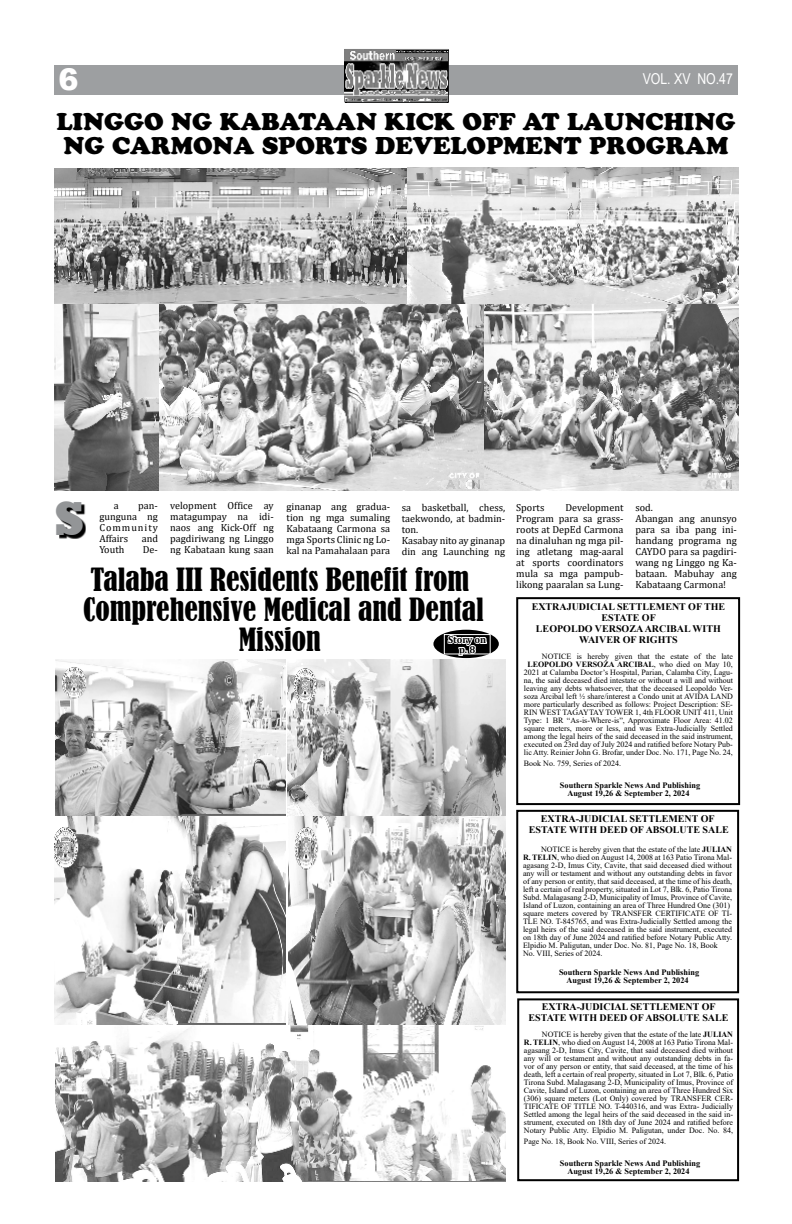
<style>
.page{position:relative;width:792px;height:1224px;background:#fff}
.page>*{position:absolute;margin:0;border:0;box-sizing:border-box;transform-origin:0 0}
.t1{font:800 49px "Rockwell";color:#939597}
.t2{font:condensed 30px/30px "Bernard";color:#000;text-align:center}
.t3{font:900 30px "Arial";color:#fff}
.t4{font:24px/24px "Cooper Black Std";color:#000}
.t5{font:15px "Arial Narrow";color:#fff}
.t6{font:10.2px/11px "Cambria";color:#000;text-align:justify}
.t7{font:700 10px/11px "Times New Roman";color:#000;text-align:center}
.t8{font:700 10px/10px "Cambria";color:#000;text-align:center}
.t9{font:700 8.3px/8.5px "Times New Roman";color:#000;text-align:center}
.t10{font:8px/8px "Times New Roman";color:#000;text-align:justify}
.s1{font-weight:700}
</style>
<div class="page">
<div style="left:54px;top:65px;width:684px;height:29px;background:#9d9fa1"></div>
<svg style="left:345px;top:49px;width:104px;height:54px"></svg>
<img style="left:345px;top:50px;width:102px;height:52px">
<div style="left:517px;top:998px;width:222px;height:183px;border:2px solid #000"></div>
<div style="left:516px;top:597px;width:224px;height:208px;border:2px solid #000"></div>
<div style="left:516px;top:810px;width:223px;height:183px;border:2px solid #000"></div>
<img style="left:54px;top:168px;width:684px;height:136px">
<img style="left:54px;top:304px;width:431px;height:186px">
<img style="left:485px;top:304px;width:253px;height:186px">
<svg style="left:59px;top:504px;width:27px;height:34px"></svg>
<img style="left:56px;top:660px;width:449px;height:157px">
<img style="left:54px;top:817px;width:232px;height:208px">
<img style="left:288px;top:817px;width:217px;height:208px">
<img style="left:56px;top:1025px;width:449px;height:156px">
<div style="left:433px;top:630px;width:66px;height:28px;background:#000;border-radius:50%"></div>
<svg style="left:446px;top:636px;width:42px;height:21px"></svg>
<div style="left:444px;top:634px;width:47px;height:20px;border:1px solid #fff"></div>
<h2 class="t3" style="left:59px;top:62px;width:22px">6</h2>
<h3 class="t5" style="left:643px;top:70px;width:92px">VOL. XV NO.47</h3>
<h3 class="t4" style="left:57px;top:112px;width:680px">LINGGO NG KABATAAN KICK OFF AT LAUNCHING<br>NG CARMONA SPORTS DEVELOPMENT PROGRAM</h3>
<h1 class="t1" style="left:54px;top:489px;width:32px">S</h1>
<p class="t6" style="left:170px;top:500px;width:105px">velopment Office ay matagumpay na idi&shy;naos ang Kick-Off ng pagdiriwang ng Linggo ng Kabataan kung saan</p>
<p class="t6" style="left:287px;top:501px;width:105px">ginanap ang gradua&shy;tion ng mga sumaling Kabataang Carmona sa mga Sports Clinic ng Lo&shy;kal na Pamahalaan para</p>
<p class="t6" style="left:402px;top:502px;width:105px;text-align:left">sa basketball, chess, taekwondo, at badmin&shy;ton.<br>Kasabay nito ay ginanap din ang Launching ng</p>
<p class="t6" style="left:516px;top:502px;width:30px">Sports</p>
<p class="t6" style="left:516px;top:502px;width:109px;text-indent:49px">Development Program para sa grass&shy;roots at DepEd Carmona na dinaluhan ng mga pil&shy;ing atletang mag-aaral at sports coordinators mula sa mga pampub&shy;likong paaralan sa Lung-</p>
<p class="t6" style="left:635px;top:502px;width:103px;text-align:left">sod.<br>Abangan ang anunsyo para sa iba pang ini&shy;handang programa ng<br>CAYDO para sa pagdiri&shy;wang ng Linggo ng Ka&shy;bataan. Mabuhay ang</p>
<p class="t6" style="left:99px;top:500px;width:60px;text-indent:39px">pan&shy;gunguna ng Community Affairs</p>
<p class="t6" style="left:114px;top:500px;width:6px">a</p>
<p class="t6" style="left:142px;top:533px;width:18px">and</p>
<p class="t6" style="left:99px;top:544px;width:27px">Youth</p>
<p class="t6" style="left:143px;top:544px;width:17px">De-</p>
<h2 class="t2" style="left:90px;top:566px;width:380px">Talaba III Residents Benefit from</h2>
<p class="t6" style="left:635px;top:579px;width:92px">Kabataang Carmona!</p>
<h2 class="t2" style="left:83px;top:596px;width:402px">Comprehensive Medical and Dental<br>Mission</h2>
<p class="t8" style="left:448px;top:635px;width:40px">Story on p. 8</p>
<p class="t7" style="left:532px;top:602px;width:195px">EXTRAJUDICIAL SETTLEMENT OF THE<br>ESTATE OF<br>LEOPOLDO VERSOZA ARCIBAL WITH<br>WAIVER OF RIGHTS</p>
<p class="t10" style="left:524px;top:653px;width:211px;text-align:right">NOTICE is hereby given that the estate of the late <span class="s1">LEOPOLDO VERSOZA ARCIBAL</span>, who died on May 10, 2021 at Calamba Doctor’s Hospital, Parian, Calamba City, Lagu&shy;na, the said deceased died intestate or without a will and without leaving any debts whatsoever, that the deceased Leopoldo Ver&shy;soza Arcibal left ½ share/interest a Condo unit at AVIDA LAND more particularly described as follows: Project Description: SE-RIN WEST TAGAYTAY TOWER 1, 4th FLOOR UNIT 411, Unit Type: 1 BR “As-is-Where-is”, Approximate Floor Area: 41.02 square meters, more or less, and was Extra-Judicially Settled among the legal heirs of the said deceased in the said instrument, executed on 23rd day of July 2024 and ratified before Notary Pub&shy;lic Atty. Reinier John G. Brofar, under Doc. No. 171, Page No. 24,</p>
<p class="t10" style="left:524px;top:760px;width:99px">Book No. 759, Series of 2024.</p>
<p class="t9" style="left:560px;top:782px;width:142px">Southern Sparkle News And Publishing<br>August 19,26 &amp; September 2, 2024</p>
<p class="t7" style="left:529px;top:814px;width:201px">EXTRA-JUDICIAL SETTLEMENT OF<br>ESTATE WITH DEED OF ABSOLUTE SALE</p>
<p class="t10" style="left:523px;top:846px;width:211px;text-align:left;text-indent:18px">NOTICE is hereby given that the estate of the late <span class="s1">JULIAN R. TELIN</span>, who died on August 14, 2008 at 163 Patio Tirona Mal&shy;agasang 2-D, Imus City, Cavite, that said deceased died without any will or testament and without any outstanding debts in favor of any person or entity, that said deceased, at the time of his death, left a certain of real property, situated in Lot 7, Blk. 6, Patio Tirona Subd. Malagasang 2-D, Municipality of Imus, Province of Cavite, Island of Luzon, containing an area of Three Hundred One (301) square meters covered by TRANSFER CERTIFICATE OF TI-TLE NO. T-845765, and was Extra-Judicially Settled among the legal heirs of the said deceased in the said instrument, executed on 18th day of June 2024 and ratified before Notary Public Atty.<br>Elpidio M. Paligutan, under Doc. No. 81, Page No. 18, Book<br>No. VIII, Series of 2024.</p>
<p class="t9" style="left:559px;top:969px;width:142px">Southern Sparkle News And Publishing<br>August 19,26 &amp; September 2, 2024</p>
<p class="t7" style="left:529px;top:1002px;width:201px">EXTRA-JUDICIAL SETTLEMENT OF<br>ESTATE WITH DEED OF ABSOLUTE SALE</p>
<p class="t10" style="left:524px;top:1031px;width:211px;text-indent:18px">NOTICE is hereby given that the estate of the late <span class="s1">JULIAN R. TELIN</span>, who died on August 14, 2008 at 163 Patio Tirona Mal&shy;agasang 2-D, Imus City, Cavite, that said deceased died without any will or testament and without any outstanding debts in fa&shy;vor of any person or entity, that said deceased, at the time of his death, left a certain of real property, situated in Lot 7, Blk. 6, Patio Tirona Subd. Malagasang 2-D, Municipality of Imus, Province of Cavite, Island of Luzon, containing an area of Three Hundred Six (306) square meters (Lot Only) covered by TRANSFER CER-TIFICATE OF TITLE NO. T-440316, and was Extra- Judicially Settled among the legal heirs of the said deceased in the said in&shy;strument, executed on 18th day of June 2024 and ratified before Notary Public Atty. Elpidio M. Paligutan, under Doc. No. 84,</p>
<p class="t10" style="left:524px;top:1138px;width:144px">Page No. 18, Book No. VIII, Series of 2024.</p>
<p class="t9" style="left:560px;top:1160px;width:142px">Southern Sparkle News And Publishing<br>August 19,26 &amp; September 2, 2024</p>
</div>
